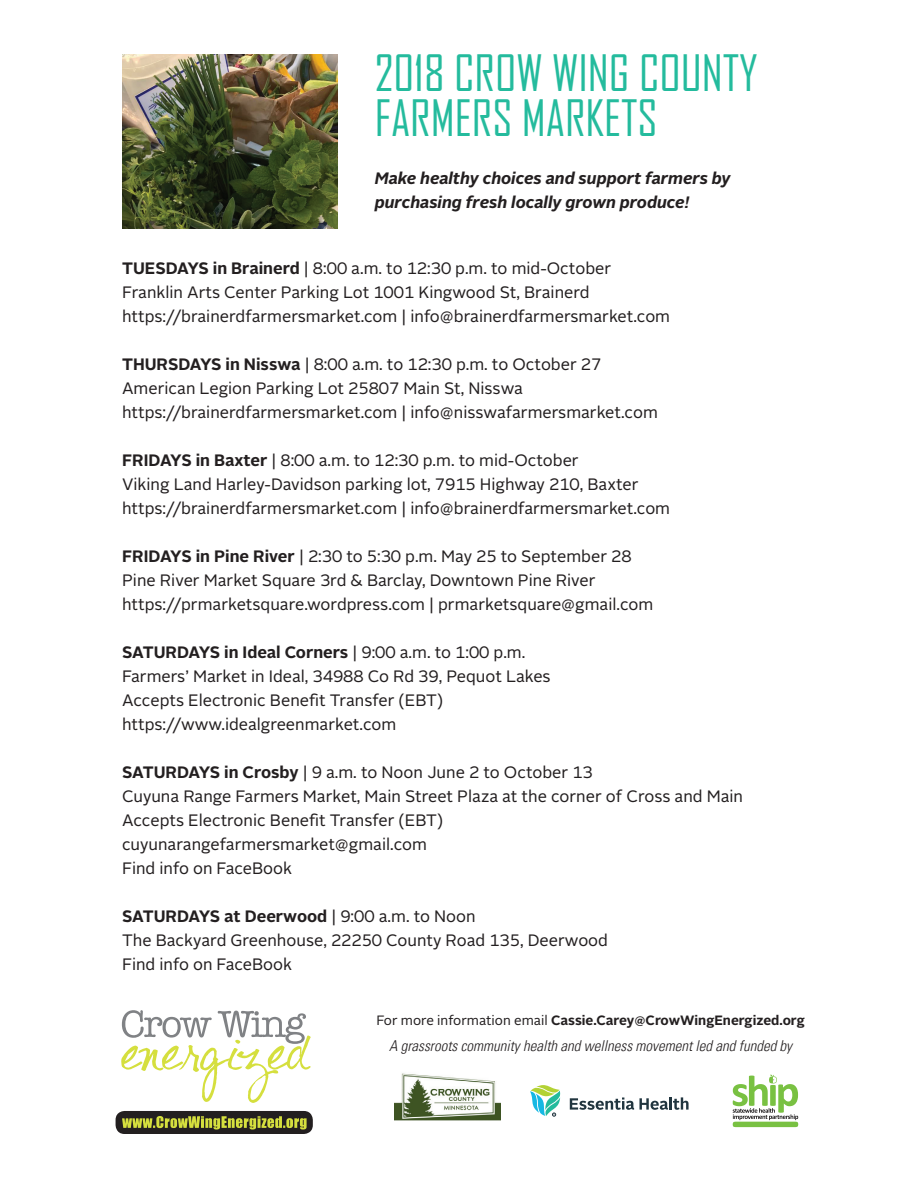
<style>
.page{position:relative;width:918px;height:1188px;background:#fff}
.page>*{position:absolute;margin:0;border:0;box-sizing:border-box;transform-origin:0 0}
.t1{font:48px/45px "Agency FB";color:#24bb9d}
.t2{font:16.5px/24px "Alright Sans";color:#231f20}
.t3{font:italic 700 16.5px/24px "Alright Sans";color:#231f20}
.t4{font:italic 300 condensed 15px "Univers LT";color:#231f20}
.t5{font:700 13.5px "Alright Sans";color:#231f20}
.s1{font-weight:700}
.s2{font-weight:400}
</style>
<div class="page">
<img style="left:394px;top:1073px;width:107px;height:48px">
<svg style="left:570px;top:1097px;width:119px;height:13px"></svg>
<svg style="left:530px;top:1085px;width:31px;height:32px"></svg>
<svg style="left:732px;top:1074px;width:67px;height:54px"></svg>
<img style="left:122px;top:54px;width:215px;height:175px">
<div style="left:116px;top:1111px;width:197px;height:23px;background:#231f20;border-radius:9px"></div>
<svg style="left:122px;top:1116px;width:185px;height:14px"></svg>
<svg style="left:121px;top:1010px;width:190px;height:93px"></svg>
<h1 class="t1" style="left:375px;top:49px;width:385px">2018 CROW WING COUNTY<br>FARMERS MARKETS</h1>
<p class="t3" style="left:375px;top:166px;width:357px">Make healthy choices and support farmers by purchasing fresh locally grown produce!</p>
<p class="t2" style="left:122px;top:256px;width:550px"><span class="s1">TUESDAYS in Brainerd</span> | 8:00 a.m. to 12:30 p.m. to mid-October<br>Franklin Arts Center Parking Lot 1001 Kingwood St, Brainerd https://brainerdfarmersmarket.com | info@brainerdfarmersmarket.com</p>
<p class="t2" style="left:122px;top:352px;width:537px"><span class="s1">THURSDAYS in Nisswa</span> | 8:00 a.m. to 12:30 p.m. to October 27<br>American Legion Parking Lot 25807 Main St, Nisswa https://brainerdfarmersmarket.com | info@nisswafarmersmarket.com</p>
<p class="t2" style="left:122px;top:448px;width:550px"><span class="s1">FRIDAYS in Baxter</span> | 8:00 a.m. to 12:30 p.m. to mid-October<br>Viking Land Harley-Davidson parking lot, 7915 Highway 210, Baxter https://brainerdfarmersmarket.com | info@brainerdfarmersmarket.com</p>
<p class="t2" style="left:122px;top:544px;width:533px"><span class="s1">FRIDAYS in Pine River</span> | 2:30 to 5:30 p.m. May 25 to September 28<br>Pine River Market Square 3rd &amp; Barclay, Downtown Pine River https://prmarketsquare.wordpress.com | prmarketsquare@gmail.com</p>
<p class="t2" style="left:122px;top:640px;width:430px"><span class="s1">SATURDAYS in Ideal Corners</span> | 9:00 a.m. to 1:00 p.m.<br>Farmers’ Market in Ideal, 34988 Co Rd 39, Pequot Lakes Accepts Electronic Benefit Transfer (EBT) https://www.idealgreenmarket.com</p>
<p class="t2" style="left:122px;top:760px;width:623px"><span class="s1">SATURDAYS in Crosby</span> | 9 a.m. to Noon June 2 to October 13<br>Cuyuna Range Farmers Market, Main Street Plaza at the corner of Cross and Main Accepts Electronic Benefit Transfer (EBT) cuyunarangefarmersmarket@gmail.com<br>Find info on FaceBook</p>
<p class="t2" style="left:122px;top:905px;width:488px"><span class="s1">SATURDAYS at Deerwood</span> | 9:00 a.m. to Noon<br>The Backyard Greenhouse, 22250 County Road 135, Deerwood<br>Find info on FaceBook</p>
<p class="t5" style="left:376px;top:1011px;width:430px"><span class="s2">For more information email</span> Cassie.Carey@CrowWingEnergized.org</p>
<p class="t4" style="left:389px;top:1037px;width:405px">A grassroots community health and wellness movement led and funded by</p>
</div>
